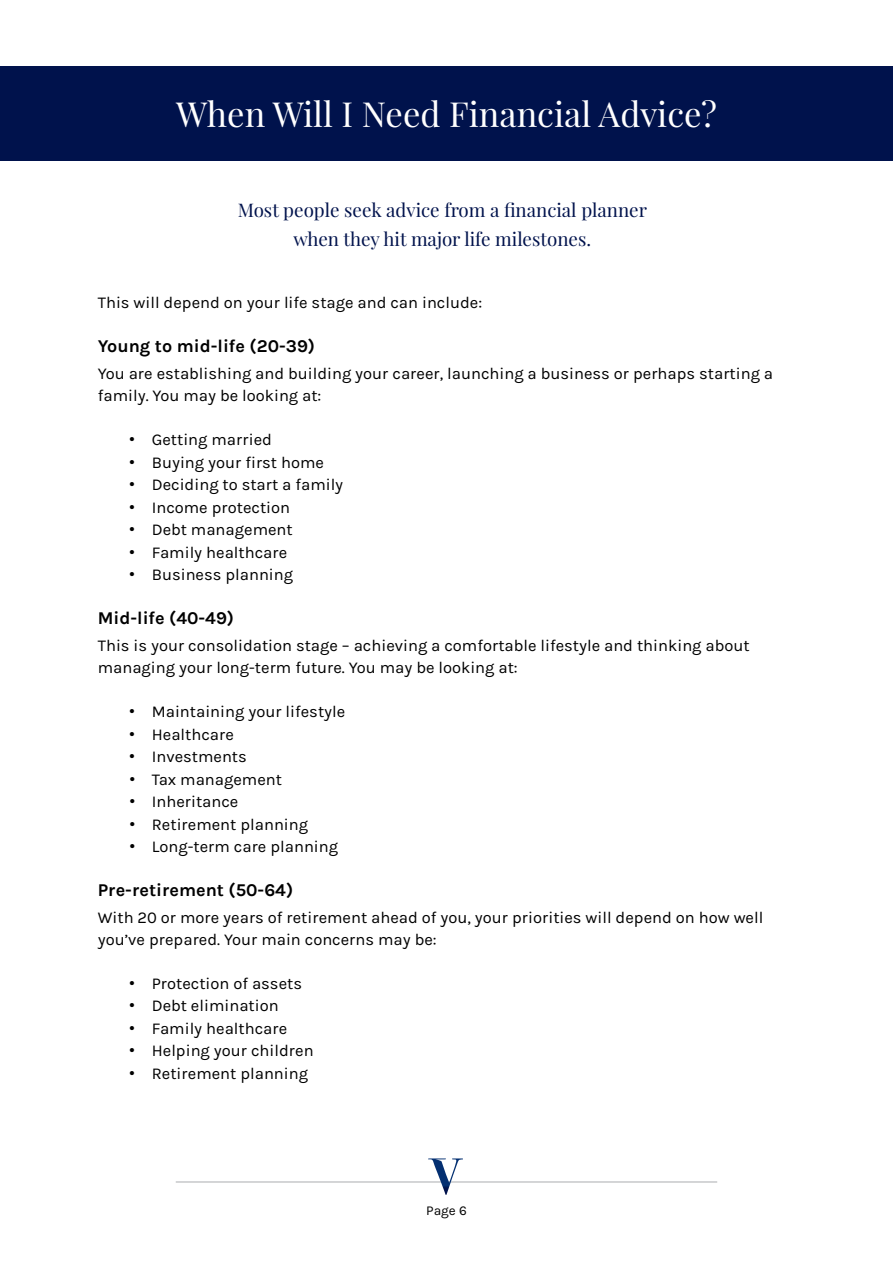
<style>
.page{position:relative;width:893px;height:1263px;background:#fff}
.page>*{position:absolute;margin:0;border:0;box-sizing:border-box;transform-origin:0 0}
.t1{font:34.5px "Playfair Display";color:#fff}
.t2{font:18.75px/28.5px "Playfair Display";color:#00124c;text-align:center}
.t3{font:700 18px "Karla";color:#000}
.t4{font:16.5px/22.5px "Karla";color:#000}
.t5{font:13.5px "Karla";color:#000}
.s1{font-family:"Arial"}
</style>
<div class="page">
<hr style="left:176px;top:1181px;width:541px;height:2px;background:#c7c8ca">
<svg style="left:428px;top:1158px;width:35px;height:37px"></svg>
<div style="left:0;top:66px;width:893px;height:95px;background:#00124c"></div>
<h1 class="t1" style="left:176px;top:92px;width:542px">When Will I Need Financial Advice?</h1>
<p class="t2" style="left:238px;top:196px;width:411px">Most people seek advice from a financial planner when they hit major life milestones.</p>
<p class="t4" style="left:98px;top:292px;width:386px">This will depend on your life stage and can include:</p>
<p class="t3" style="left:98px;top:336px;width:219px">Young to mid-life (20-39)</p>
<p class="t4" style="left:98px;top:362px;width:677px">You are establishing and building your career, launching a business or perhaps starting a family. You may be looking at:</p>
<p class="t4" style="left:129px;top:429px;width:144px"><span class="s1">•</span> Getting married</p>
<p class="t4" style="left:129px;top:451px;width:196px"><span class="s1">•</span> Buying your first home</p>
<p class="t4" style="left:129px;top:474px;width:215px"><span class="s1">•</span> Deciding to start a family</p>
<p class="t4" style="left:129px;top:496px;width:162px"><span class="s1">•</span> Income protection</p>
<p class="t4" style="left:129px;top:519px;width:165px"><span class="s1">•</span> Debt management</p>
<p class="t4" style="left:129px;top:541px;width:159px"><span class="s1">•</span> Family healthcare</p>
<p class="t4" style="left:129px;top:564px;width:165px"><span class="s1">•</span> Business planning</p>
<p class="t3" style="left:98px;top:607px;width:138px">Mid-life (40-49)</p>
<p class="t4" style="left:98px;top:634px;width:653px">This is your consolidation stage – achieving a comfortable lifestyle and thinking about managing your long-term future. You may be looking at:</p>
<p class="t4" style="left:129px;top:700px;width:217px"><span class="s1">•</span> Maintaining your lifestyle</p>
<p class="t4" style="left:129px;top:723px;width:106px"><span class="s1">•</span> Healthcare</p>
<p class="t4" style="left:129px;top:745px;width:119px"><span class="s1">•</span> Investments</p>
<p class="t4" style="left:129px;top:768px;width:154px"><span class="s1">•</span> Tax management</p>
<p class="t4" style="left:129px;top:790px;width:111px"><span class="s1">•</span> Inheritance</p>
<p class="t4" style="left:129px;top:813px;width:180px"><span class="s1">•</span> Retirement planning</p>
<p class="t4" style="left:129px;top:836px;width:210px"><span class="s1">•</span> Long-term care planning</p>
<p class="t3" style="left:98px;top:879px;width:197px">Pre-retirement (50-64)</p>
<p class="t4" style="left:98px;top:906px;width:667px">With 20 or more years of retirement ahead of you, your priorities will depend on how well you’ve prepared. Your main concerns may be:</p>
<p class="t4" style="left:129px;top:972px;width:174px"><span class="s1">•</span> Protection of assets</p>
<p class="t4" style="left:129px;top:995px;width:151px"><span class="s1">•</span> Debt elimination</p>
<p class="t4" style="left:129px;top:1017px;width:159px"><span class="s1">•</span> Family healthcare</p>
<p class="t4" style="left:129px;top:1040px;width:186px"><span class="s1">•</span> Helping your children</p>
<p class="t4" style="left:129px;top:1062px;width:180px"><span class="s1">•</span> Retirement planning</p>
<p class="t5" style="left:426px;top:1203px;width:42px">Page 6</p>
</div>
